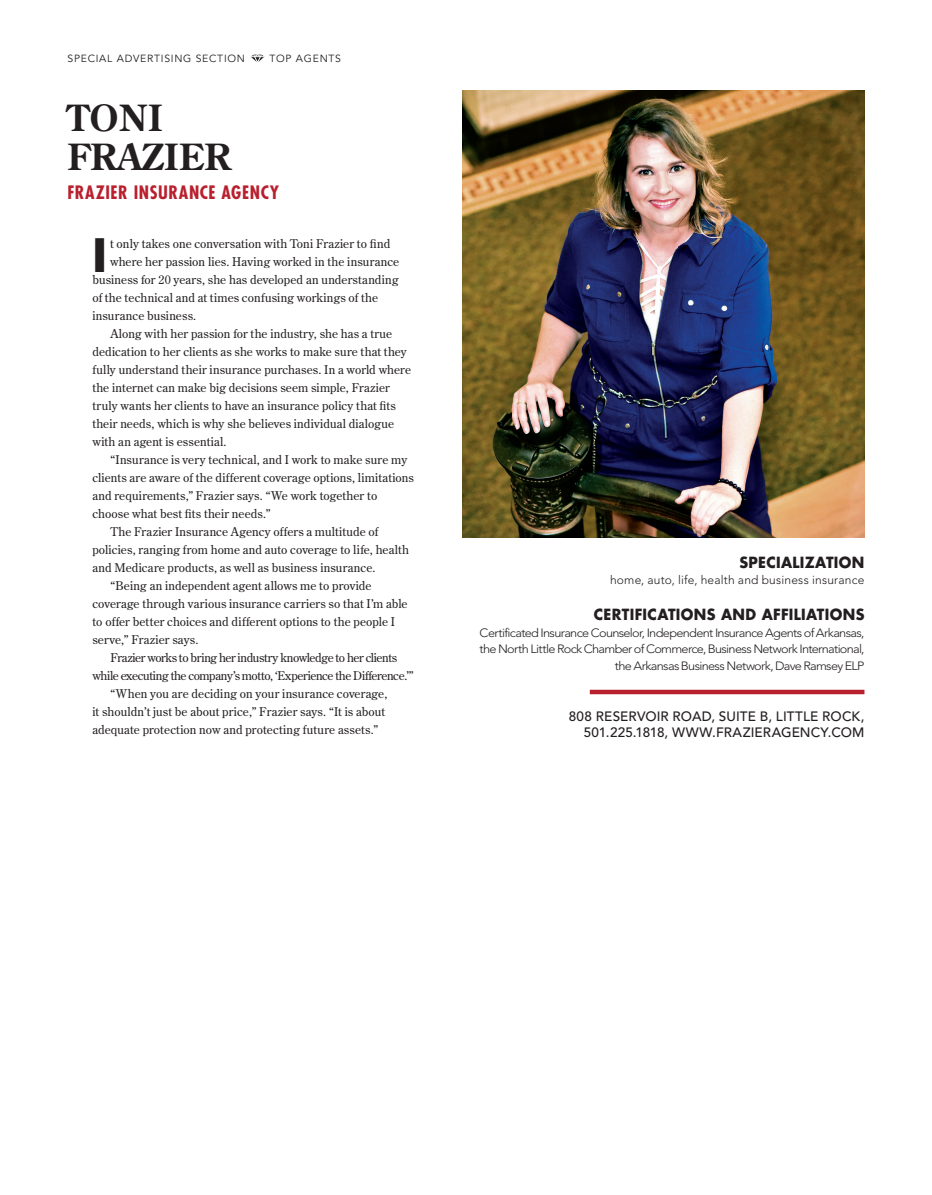
<style>
.page{position:relative;width:932px;height:1195px;background:#fff}
.page>*{position:absolute;margin:0;border:0;box-sizing:border-box;transform-origin:0 0}
.t1{font:700 44.85px "Futura Std";color:#231f20}
.t2{font:700 36px/39px "Century Old Style Std";letter-spacing:.01em;color:#231f20}
.t3{font:700 condensed 18px "Futura Std";letter-spacing:.035em;color:#b9202e}
.t4{font:700 15px "Futura Std";letter-spacing:.02em;color:#231f20;scale:.95 1}
.t5{font:500 13.5px/16.5px "Avenir LT Std";letter-spacing:.01em;color:#231f20;text-align:right}
.t6{font:12px "Century Old Style Std";letter-spacing:.005em;color:#231f20}
.t7{font:300 12px/16.5px "Avenir LT Std";letter-spacing:-.05em;color:#231f20;text-align:right;scale:1.06 1}
.t8{font:12px "Century Old Style Std";letter-spacing:-.03em;color:#231f20}
.t9{font:300 12px "Avenir LT Std";letter-spacing:.015em;color:#231f20}
.t10{font:10.35px "Avenir LT Std";letter-spacing:.07em;color:#231f20}
</style>
<div class="page">
<img style="left:462px;top:91px;width:402px;height:446px">
<svg style="left:251px;top:54px;width:13px;height:8px"></svg>
<hr style="left:590px;top:690px;width:274px;height:4px;background:#b9202e">
<p class="t10" style="left:68px;top:53px;width:179px">SPECIAL ADVERTISING SECTION</p>
<p class="t10" style="left:269px;top:53px;width:73px">TOP AGENTS</p>
<h2 class="t2" style="left:67px;top:99px;width:165px">TONI<br>FRAZIER</h2>
<h3 class="t3" style="left:68px;top:182px;width:213px">FRAZIER INSURANCE AGENCY</h3>
<h1 class="t1" style="left:92px;top:230px;width:16px">I</h1>
<p class="t6" style="left:110px;top:239px;width:282px">t only takes one conversation with Toni Frazier to find</p>
<p class="t6" style="left:110px;top:257px;width:291px">where her passion lies. Having worked in the insurance</p>
<p class="t6" style="left:92px;top:275px;width:308px">business for 20 years, she has developed an understanding</p>
<p class="t6" style="left:92px;top:293px;width:287px">of the technical and at times confusing workings of the</p>
<p class="t6" style="left:92px;top:311px;width:105px">insurance business.</p>
<p class="t6" style="left:110px;top:329px;width:283px">Along with her passion for the industry, she has a true</p>
<p class="t6" style="left:92px;top:347px;width:316px">dedication to her clients as she works to make sure that they</p>
<p class="t6" style="left:92px;top:365px;width:320px">fully understand their insurance purchases. In a world where</p>
<p class="t6" style="left:92px;top:383px;width:299px">the internet can make big decisions seem simple, Frazier</p>
<p class="t6" style="left:92px;top:401px;width:305px">truly wants her clients to have an insurance policy that fits</p>
<p class="t6" style="left:92px;top:419px;width:303px">their needs, which is why she believes individual dialogue</p>
<p class="t6" style="left:92px;top:437px;width:136px">with an agent is essential.</p>
<p class="t6" style="left:110px;top:455px;width:298px">“Insurance is very technical, and I work to make sure my</p>
<p class="t6" style="left:92px;top:473px;width:323px">clients are aware of the different coverage options, limitations</p>
<p class="t6" style="left:92px;top:491px;width:286px">and requirements,” Frazier says. “We work together to</p>
<p class="t6" style="left:92px;top:509px;width:180px">choose what best fits their needs.”</p>
<p class="t6" style="left:110px;top:527px;width:269px">The Frazier Insurance Agency offers a multitude of</p>
<p class="t6" style="left:92px;top:545px;width:318px">policies, ranging from home and auto coverage to life, health</p>
<p class="t6" style="left:92px;top:563px;width:284px">and Medicare products, as well as business insurance.</p>
<p class="t6" style="left:110px;top:581px;width:263px">“Being an independent agent allows me to provide</p>
<p class="t6" style="left:92px;top:599px;width:317px">coverage through various insurance carriers so that I’m able</p>
<p class="t6" style="left:92px;top:617px;width:304px">to offer better choices and different options to the people I</p>
<p class="t6" style="left:92px;top:635px;width:107px">serve,” Frazier says.</p>
<p class="t8" style="left:110px;top:653px;width:288px">Frazier works to bring her industry knowledge to her clients</p>
<p class="t8" style="left:92px;top:671px;width:323px">while executing the company’s motto, ‘Experience the Difference.’”</p>
<p class="t6" style="left:110px;top:689px;width:278px">“When you are deciding on your insurance coverage,</p>
<p class="t6" style="left:92px;top:707px;width:294px">it shouldn’t just be about price,” Frazier says. “It is about</p>
<p class="t6" style="left:92px;top:725px;width:287px">adequate protection now and protecting future assets.”</p>
<p class="t4" style="left:739px;top:554px;width:133px">SPECIALIZATION</p>
<p class="t9" style="left:610px;top:575px;width:256px">home, auto, life, health and business insurance</p>
<p class="t4" style="left:594px;top:606px;width:286px">CERTIFICATIONS AND AFFILIATIONS</p>
<p class="t7" style="left:479px;top:625px;width:364px">Certificated Insurance Counselor, Independent Insurance Agents of Arkansas, the North Little Rock Chamber of Commerce, Business Network International, the Arkansas Business Network, Dave Ramsey ELP</p>
<p class="t5" style="left:568px;top:708px;width:297px">808 RESERVOIR ROAD, SUITE B, LITTLE ROCK,<br>501.225.1818, WWW.FRAZIERAGENCY.COM</p>
</div>
